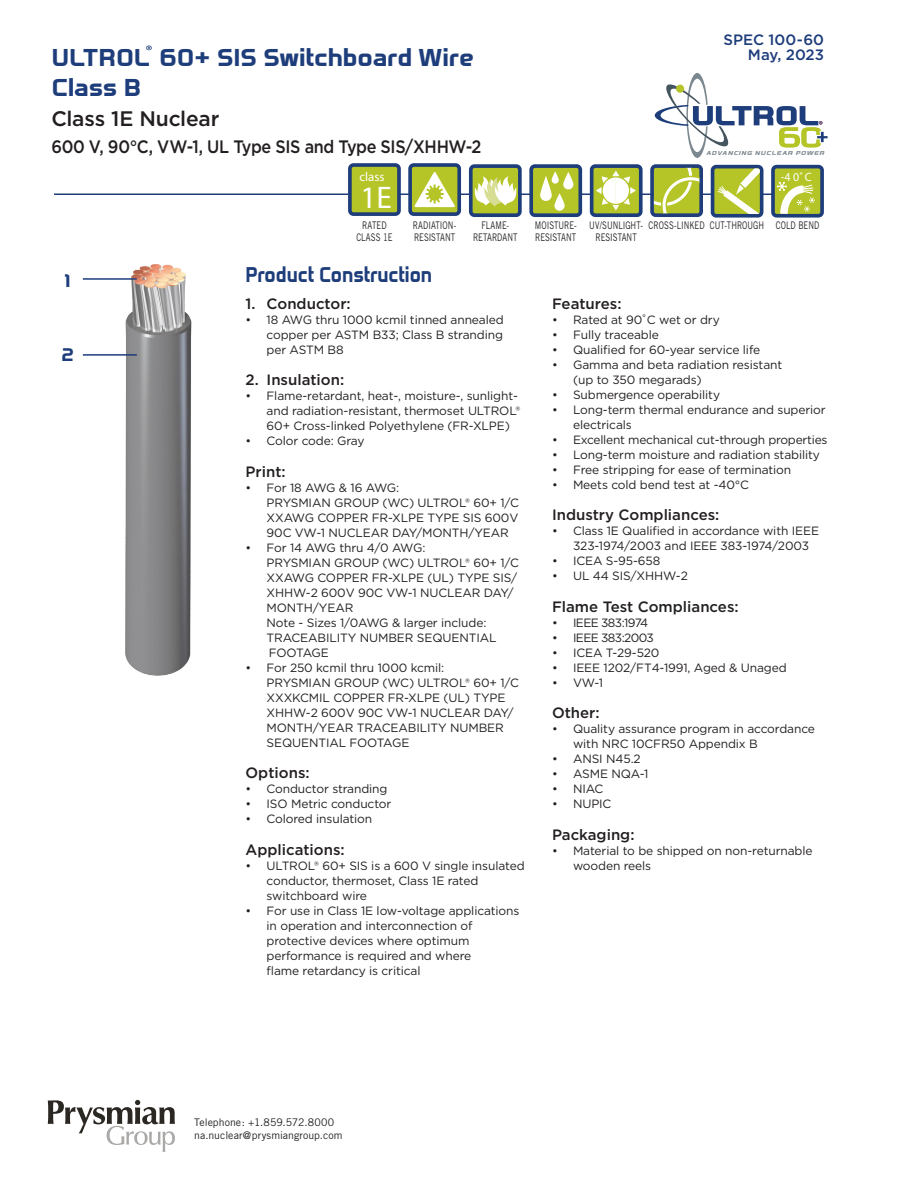
<style>
.page{position:relative;width:918px;height:1188px;background:#fff}
.page>*{position:absolute;margin:0;border:0;box-sizing:border-box;transform-origin:0 0}
.t1{font:31.35px "Myriad Pro";color:#fff}
.P_Header{font:700 24px "Venacti Rg";letter-spacing:-.005em;color:#1e3d7b;scale:1.2 1}
.P_Copy_Header{font:700 21px "Venacti Rg";color:#1e3d7b}
.P_Subheader{font:500 21px "Gotham";letter-spacing:-.01em;color:#231f20}
.P_Miniheader{font:500 18px "Gotham";letter-spacing:-.025em;color:#231f20;scale:.9 1}
.Leaders{font:700 18px "Venacti Rg";color:#1e3d7b;scale:1.2 1}
.P_Copy_Subheader{font:500 15px "Gotham";color:#231f20}
.P_Specs{font:500 15px "Gotham";color:#1e3d7b}
.t2{font:12.9px "Myriad Pro";color:#fff}
.P_Body_Copy{font:12px/15px "Gotham";letter-spacing:-.01em;color:#231f20}
.P_Body_Copy-2{font:12px "Gotham";letter-spacing:-.05em;color:#231f20}
.P_Body_Copy-3{font:12px "Gotham";letter-spacing:-.04em;color:#231f20}
.t3{font:12px "Myriad Pro";color:#fff}
.P_Iconography{font:10.5px "Trade Gothic";color:#231f20;scale:.75 1}
.P_Iconography-2{font:10.5px/13.5px "Trade Gothic";color:#231f20}
.P_Header-2{font:700 8.7px "Venacti Rg";color:#1e3d7b;scale:1.2 1}
.t4{font:italic 700 5.1px "Venacti";color:#7c888f;scale:1.45 1}
</style>
<div class="page">
<hr style="left:54px;top:194px;width:770px;height:1px;background:#1e3d7b">
<svg style="left:655px;top:73px;width:173px;height:85px"></svg>
<svg style="left:48px;top:1100px;width:127px;height:52px"></svg>
<div style="left:410px;top:165px;width:49px;height:49px;background:#b5c527;border-radius:4px"></div>
<div style="left:408px;top:163px;width:53px;height:53px;border:4px solid #1e3d7b;border-radius:4px"></div>
<svg style="left:414px;top:172px;width:41px;height:35px"></svg>
<div style="left:350px;top:165px;width:49px;height:49px;background:#b5c527;border-radius:4px"></div>
<div style="left:348px;top:163px;width:53px;height:53px;border:4px solid #1e3d7b;border-radius:4px"></div>
<div style="left:471px;top:166px;width:49px;height:49px;background:#b5c527;border-radius:4px"></div>
<div style="left:469px;top:164px;width:53px;height:53px;border:4px solid #1e3d7b;border-radius:4px"></div>
<svg style="left:475px;top:176px;width:41px;height:31px"></svg>
<div style="left:531px;top:166px;width:49px;height:49px;background:#b5c527;border-radius:4px"></div>
<div style="left:529px;top:164px;width:53px;height:53px;border:4px solid #1e3d7b;border-radius:4px"></div>
<svg style="left:540px;top:176px;width:12px;height:25px"></svg>
<svg style="left:554px;top:193px;width:11px;height:18px"></svg>
<svg style="left:563px;top:172px;width:10px;height:17px"></svg>
<svg style="left:552px;top:171px;width:7px;height:13px"></svg>
<div style="left:592px;top:166px;width:49px;height:49px;background:#b5c527;border-radius:4px"></div>
<div style="left:590px;top:164px;width:53px;height:53px;border:4px solid #1e3d7b;border-radius:4px"></div>
<svg style="left:596px;top:170px;width:40px;height:41px"></svg>
<div style="left:650px;top:164px;width:53px;height:53px;border:4px solid #203e7c;border-radius:4px"></div>
<svg style="left:654px;top:168px;width:45px;height:45px;background:#c0ce4a"></svg>
<img style="left:125px;top:264px;width:67px;height:412px">
<div style="left:773px;top:167px;width:49px;height:49px;background:#b5c527;border-radius:4px"></div>
<div style="left:771px;top:165px;width:53px;height:53px;border:4px solid #1e3d7b;border-radius:4px"></div>
<svg style="left:776px;top:182px;width:39px;height:36px"></svg>
<div style="left:711px;top:165px;width:52px;height:53px;border:4px solid #1e3d7b;border-radius:4px"></div>
<svg style="left:717px;top:168px;width:43px;height:46px"></svg>
<hr style="left:83px;top:354px;width:54px;height:2px;background:#1e3d7b">
<hr style="left:83px;top:278px;width:54px;height:2px;background:#1e3d7b">
<p class="P_Header-2" style="left:146px;top:44px;width:7px">®</p>
<p class="P_Header" style="left:51px;top:43px;width:354px">ULTROL 60+ SIS Switchboard Wire</p>
<p class="P_Header" style="left:51px;top:73px;width:76px">Class B</p>
<p class="P_Subheader" style="left:51px;top:105px;width:169px">Class 1E Nuclear</p>
<p class="P_Miniheader" style="left:51px;top:135px;width:479px">600 V, 90°C, VW-1, UL Type SIS and Type SIS/XHHW-2</p>
<p class="Leaders" style="left:65px;top:270px;width:6px">1</p>
<p class="Leaders" style="left:61px;top:344px;width:12px">2</p>
<p class="t2" style="left:359px;top:169px;width:27px">class</p>
<h1 class="t1" style="left:361px;top:178px;width:33px">1E</h1>
<p class="P_Iconography" style="left:362px;top:219px;width:34px">RATED</p>
<p class="P_Iconography" style="left:356px;top:231px;width:50px">CLASS 1E</p>
<p class="P_Iconography" style="left:413px;top:219px;width:60px">RADIATION-</p>
<p class="P_Iconography" style="left:414px;top:231px;width:56px">RESISTANT</p>
<p class="P_Copy_Header" style="left:246px;top:262px;width:188px">Product Construction</p>
<p class="P_Iconography" style="left:481px;top:219px;width:39px">FLAME-</p>
<p class="P_Iconography" style="left:473px;top:231px;width:61px">RETARDANT</p>
<p class="P_Copy_Subheader" style="left:246px;top:294px;width:107px">1. Conductor:</p>
<p class="P_Body_Copy" style="left:267px;top:312px;width:239px;text-align:justify;text-indent:-21px">• 18 AWG thru 1000 kcmil tinned annealed copper per ASTM B33; Class B stranding per ASTM B8</p>
<p class="P_Copy_Subheader" style="left:246px;top:370px;width:100px">2. Insulation:</p>
<p class="P_Body_Copy" style="left:267px;top:388px;width:255px;text-indent:-21px">• Flame-retardant, heat-, moisture-, sunlight&shy;and radiation-resistant, thermoset ULTROL®<br>60+ Cross-linked Polyethylene (FR-XLPE)</p>
<p class="P_Body_Copy" style="left:246px;top:433px;width:120px">• Color code: Gray</p>
<p class="P_Copy_Subheader" style="left:246px;top:462px;width:42px">Print:</p>
<p class="P_Body_Copy" style="left:267px;top:480px;width:254px;text-indent:-21px">• For 18 AWG &amp; 16 AWG:<br>PRYSMIAN GROUP (WC) ULTROL® 60+ 1/C<br>XXAWG COPPER FR-XLPE TYPE SIS 600V<br>90C VW-1 NUCLEAR DAY/MONTH/YEAR</p>
<p class="P_Body_Copy" style="left:267px;top:540px;width:254px;text-indent:-21px">• For 14 AWG thru 4/0 AWG:<br>PRYSMIAN GROUP (WC) ULTROL® 60+ 1/C<br>XXAWG COPPER FR-XLPE (UL) TYPE SIS/<br>XHHW-2 600V 90C VW-1 NUCLEAR DAY/<br>MONTH/YEAR</p>
<p class="P_Body_Copy" style="left:266px;top:615px;width:232px">Note - Sizes 1/0AWG &amp; larger include:<br>TRACEABILITY NUMBER SEQUENTIAL</p>
<p class="P_Body_Copy-3" style="left:269px;top:645px;width:61px">FOOTAGE</p>
<p class="P_Body_Copy" style="left:267px;top:660px;width:254px;text-indent:-21px">• For 250 kcmil thru 1000 kcmil:<br>PRYSMIAN GROUP (WC) ULTROL® 60+ 1/C<br>XXXKCMIL COPPER FR-XLPE (UL) TYPE<br>XHHW-2 600V 90C VW-1 NUCLEAR DAY/<br>MONTH/YEAR TRACEABILITY NUMBER<br>SEQUENTIAL FOOTAGE</p>
<p class="P_Copy_Subheader" style="left:246px;top:763px;width:66px">Options:</p>
<p class="P_Body_Copy" style="left:246px;top:781px;width:143px">• Conductor stranding</p>
<p class="P_Body_Copy" style="left:246px;top:796px;width:147px">• ISO Metric conductor</p>
<p class="P_Body_Copy" style="left:246px;top:811px;width:128px">• Colored insulation</p>
<p class="P_Copy_Subheader" style="left:246px;top:840px;width:101px">Applications:</p>
<p class="P_Body_Copy" style="left:267px;top:858px;width:260px;text-indent:-21px">• ULTROL® 60+ SIS is a 600 V single insulated conductor, thermoset, Class 1E rated switchboard wire</p>
<p class="P_Body_Copy" style="left:267px;top:903px;width:254px;text-indent:-21px">• For use in Class 1E low-voltage applications in operation and interconnection of protective devices where optimum performance is required and where<br>flame retardancy is critical</p>
<p class="P_Specs" style="left:724px;top:30px;width:102px">SPEC 100-60</p>
<p class="P_Specs" style="left:748px;top:45px;width:78px">May, 2023</p>
<p class="t4" style="left:706px;top:150px;width:84px">ADVANCING NUCLEAR POWER</p>
<p class="t3" style="left:781px;top:170px;width:33px">-4 0˚C</p>
<p class="P_Iconography" style="left:535px;top:219px;width:57px">MOISTURE-</p>
<p class="P_Iconography" style="left:535px;top:231px;width:56px">RESISTANT</p>
<p class="P_Iconography" style="left:589px;top:219px;width:73px">UV/SUNLIGHT-</p>
<p class="P_Iconography" style="left:596px;top:231px;width:56px">RESISTANT</p>
<p class="P_Iconography" style="left:649px;top:219px;width:76px">CROSS-LINKED</p>
<p class="P_Iconography" style="left:710px;top:219px;width:74px">CUT-THROUGH</p>
<p class="P_Iconography" style="left:776px;top:219px;width:60px">COLD BEND</p>
<p class="P_Copy_Subheader" style="left:552px;top:294px;width:71px">Features:</p>
<p class="P_Body_Copy" style="left:552px;top:312px;width:169px">• Rated at 90˚C wet or dry</p>
<p class="P_Body_Copy" style="left:552px;top:327px;width:108px">• Fully traceable</p>
<p class="P_Body_Copy" style="left:552px;top:342px;width:210px">• Qualified for 60-year service life</p>
<p class="P_Body_Copy" style="left:573px;top:357px;width:211px;text-indent:-21px">• Gamma and beta radiation resistant (up to 350 megarads)</p>
<p class="P_Body_Copy" style="left:552px;top:387px;width:170px">• Submergence operability</p>
<p class="P_Body_Copy" style="left:573px;top:402px;width:254px;text-indent:-21px">• Long-term thermal endurance and superior electricals</p>
<p class="P_Body_Copy" style="left:552px;top:432px;width:277px">• Excellent mechanical cut-through properties</p>
<p class="P_Body_Copy" style="left:552px;top:447px;width:269px">• Long-term moisture and radiation stability</p>
<p class="P_Body_Copy" style="left:552px;top:462px;width:241px">• Free stripping for ease of termination</p>
<p class="P_Body_Copy" style="left:552px;top:477px;width:199px">• Meets cold bend test at -40°C</p>
<p class="P_Copy_Subheader" style="left:552px;top:505px;width:169px">Industry Compliances:</p>
<p class="P_Body_Copy" style="left:573px;top:523px;width:248px;text-indent:-21px">• Class 1E Qualified in accordance with IEEE<br>323-1974/2003 and IEEE 383-1974/2003</p>
<p class="P_Body_Copy" style="left:552px;top:553px;width:110px">• ICEA S-95-658</p>
<p class="P_Body_Copy" style="left:552px;top:568px;width:137px">• UL 44 SIS/XHHW-2</p>
<p class="P_Copy_Subheader" style="left:552px;top:597px;width:188px">Flame Test Compliances:</p>
<p class="P_Body_Copy-2" style="left:552px;top:615px;width:98px">• IEEE 383:1974</p>
<p class="P_Body_Copy-2" style="left:552px;top:630px;width:103px">• IEEE 383:2003</p>
<p class="P_Body_Copy" style="left:552px;top:645px;width:109px">• ICEA T-29-520</p>
<p class="P_Body_Copy" style="left:552px;top:660px;width:236px">• IEEE 1202/FT4-1991, Aged &amp; Unaged</p>
<p class="P_Body_Copy" style="left:552px;top:675px;width:53px">• VW-1</p>
<p class="P_Copy_Subheader" style="left:552px;top:703px;width:49px">Other:</p>
<p class="P_Body_Copy" style="left:573px;top:721px;width:243px;text-indent:-21px">• Quality assurance program in accordance with NRC 10CFR50 Appendix B</p>
<p class="P_Body_Copy" style="left:552px;top:751px;width:90px">• ANSI N45.2</p>
<p class="P_Body_Copy" style="left:552px;top:766px;width:98px">• ASME NQA-1</p>
<p class="P_Body_Copy" style="left:552px;top:781px;width:53px">• NIAC</p>
<p class="P_Body_Copy" style="left:552px;top:796px;width:61px">• NUPIC</p>
<p class="P_Copy_Subheader" style="left:552px;top:825px;width:84px">Packaging:</p>
<p class="P_Body_Copy" style="left:573px;top:843px;width:241px;text-indent:-21px">• Material to be shipped on non-returnable wooden reels</p>
<p class="P_Iconography-2" style="left:194px;top:1115px;width:150px">Telephone: +1.859.572.8000 na.nuclear@prysmiangroup.com</p>
</div>
